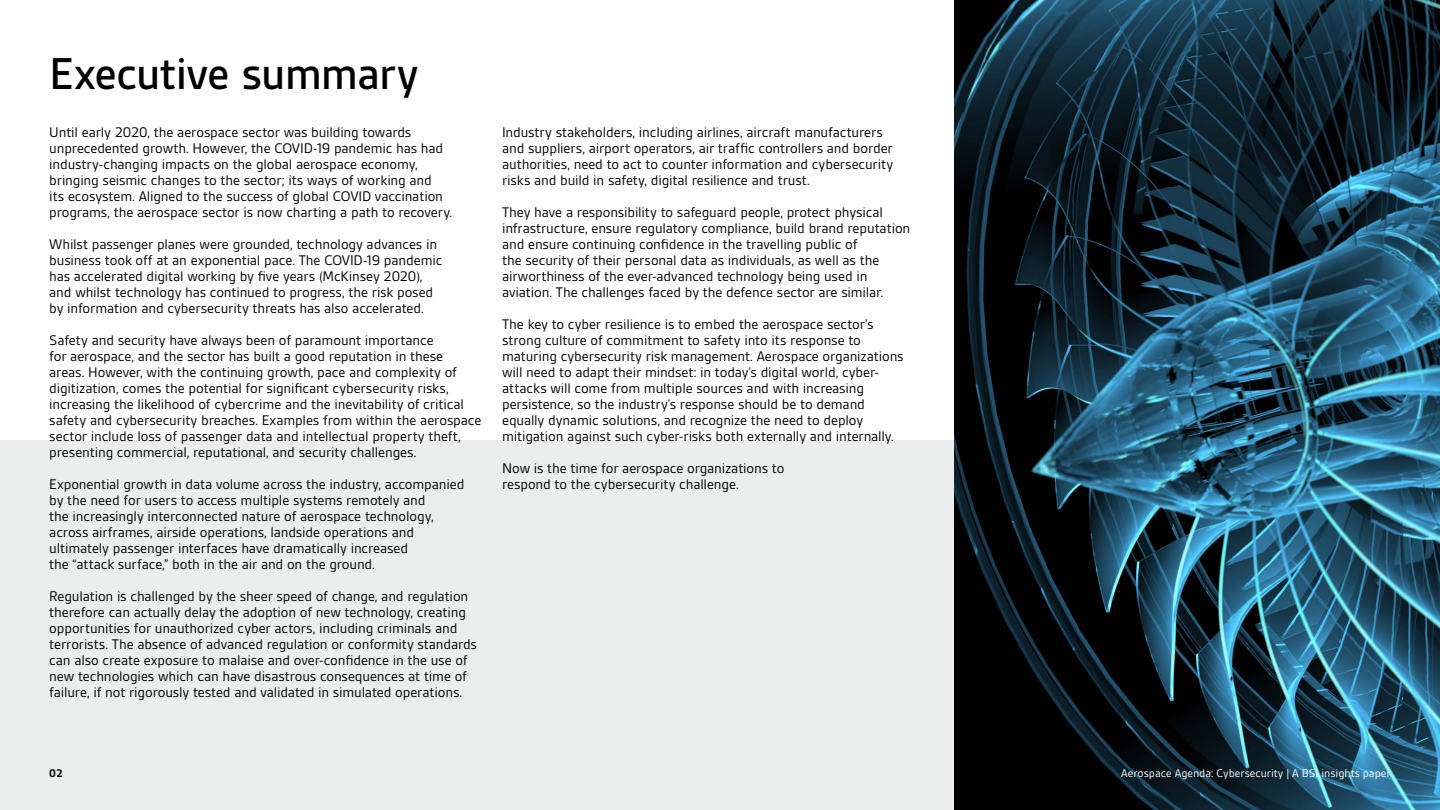
<style>
.page{position:relative;width:1440px;height:810px;background:#fff}
.page>*{position:absolute;margin:0;border:0;box-sizing:border-box;transform-origin:0 0}
.t1{font:500 48px "BSI Gesta";letter-spacing:-.02em;color:#000}
.t2{font:15px/16px "BSI Gesta";letter-spacing:-.01em;color:#000}
.t3{font:12px "BSI Gesta";color:#fff}
.t4{font:700 12px "BSI Gesta";color:#000}
</style>
<div class="page">
<div style="left:0;top:441px;width:955px;height:369px;background:#eceded"></div>
<img style="left:955px;top:0;width:485px;height:810px">
<h1 class="t1" style="left:49px;top:48px;width:371px">Executive summary</h1>
<p class="t2" style="left:49px;top:124px;width:405px">Until early 2020, the aerospace sector was building towards unprecedented growth. However, the COVID-19 pandemic has had industry-changing impacts on the global aerospace economy, bringing seismic changes to the sector; its ways of working and<br>its ecosystem. Aligned to the success of global COVID vaccination programs, the aerospace sector is now charting a path to recovery.</p>
<p class="t2" style="left:49px;top:236px;width:395px">Whilst passenger planes were grounded, technology advances in business took off at an exponential pace. The COVID-19 pandemic has accelerated digital working by five years (McKinsey 2020), and whilst technology has continued to progress, the risk posed by information and cybersecurity threats has also accelerated.</p>
<p class="t2" style="left:49px;top:332px;width:434px">Safety and security have always been of paramount importance<br>for aerospace, and the sector has built a good reputation in these areas. However, with the continuing growth, pace and complexity of digitization, comes the potential for significant cybersecurity risks, increasing the likelihood of cybercrime and the inevitability of critical safety and cybersecurity breaches. Examples from within the aerospace sector include loss of passenger data and intellectual property theft, presenting commercial, reputational, and security challenges.</p>
<p class="t2" style="left:49px;top:476px;width:417px">Exponential growth in data volume across the industry, accompanied by the need for users to access multiple systems remotely and<br>the increasingly interconnected nature of aerospace technology, across airframes, airside operations, landside operations and ultimately passenger interfaces have dramatically increased<br>the “attack surface,” both in the air and on the ground.</p>
<p class="t2" style="left:49px;top:588px;width:429px">Regulation is challenged by the sheer speed of change, and regulation therefore can actually delay the adoption of new technology, creating opportunities for unauthorized cyber actors, including criminals and terrorists. The absence of advanced regulation or conformity standards can also create exposure to malaise and over-confidence in the use of new technologies which can have disastrous consequences at time of failure, if not rigorously tested and validated in simulated operations.</p>
<p class="t2" style="left:502px;top:124px;width:393px">Industry stakeholders, including airlines, aircraft manufacturers and suppliers, airport operators, air traffic controllers and border authorities, need to act to counter information and cybersecurity risks and build in safety, digital resilience and trust.</p>
<p class="t2" style="left:502px;top:204px;width:410px">They have a responsibility to safeguard people, protect physical infrastructure, ensure regulatory compliance, build brand reputation and ensure continuing confidence in the travelling public of<br>the security of their personal data as individuals, as well as the airworthiness of the ever-advanced technology being used in aviation. The challenges faced by the defence sector are similar.</p>
<p class="t2" style="left:502px;top:316px;width:403px">The key to cyber resilience is to embed the aerospace sector’s strong culture of commitment to safety into its response to maturing cybersecurity risk management. Aerospace organizations will need to adapt their mindset: in today’s digital world, cyber&shy;attacks will come from multiple sources and with increasing persistence, so the industry’s response should be to demand equally dynamic solutions, and recognize the need to deploy mitigation against such cyber-risks both externally and internally.</p>
<p class="t2" style="left:502px;top:460px;width:284px">Now is the time for aerospace organizations to respond to the cybersecurity challenge.</p>
<p class="t4" style="left:49px;top:767px;width:15px">02</p>
<p class="t3" style="left:1121px;top:767px;width:271px">Aerospace Agenda: Cybersecurity | A BSI insights paper</p>
</div>
